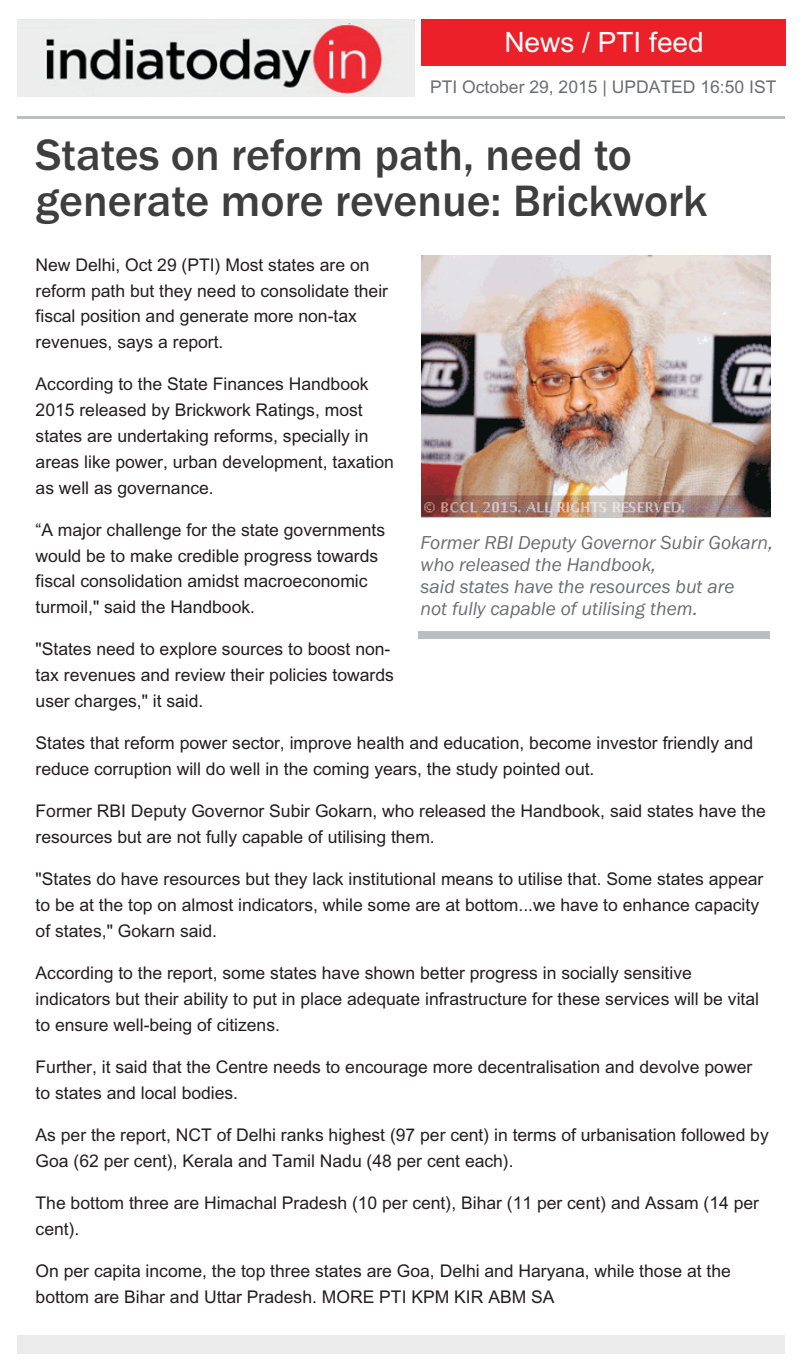
<style>
.page{position:relative;width:802px;height:1371px;background:#fff}
.page>*{position:absolute;margin:0;border:0;box-sizing:border-box;transform-origin:0 0}
.t1{font:500 45.5px/46.6px "Franklin Gothic";color:#3e3e3f}
.t2{font:28px "Arial Unicode MS";color:#fff}
.t3{font:italic 19.43px/22.1px "Franklin Gothic";color:#6c6d70}
.t4{font:17.5px/25.7px "Arial Unicode MS";color:#231f20}
.t5{font:17.5px "Arial Unicode MS";color:#6c6d70}
</style>
<div class="page">
<div style="left:420px;top:19px;width:364px;height:46px;background:#ec2029"></div>
<hr style="left:17px;top:117px;width:767px;height:2px;background:#bcbdc0">
<div style="left:17px;top:1335px;width:767px;height:18px;background:#ebebec"></div>
<img style="left:421px;top:255px;width:348px;height:262px">
<div style="left:418px;top:631px;width:351px;height:7px;background:#bcbdc0"></div>
<img style="left:17px;top:19px;width:397px;height:78px">
<h2 class="t2" style="left:504px;top:32px;width:201px">News / PTI feed</h2>
<p class="t5" style="left:430px;top:80px;width:347px">PTI October 29, 2015 | UPDATED 16:50 IST</p>
<h1 class="t1" style="left:36px;top:135px;width:673px">States on reform path, need to generate more revenue: Brickwork</h1>
<p class="t4" style="left:36px;top:253px;width:354px">New Delhi, Oct 29 (PTI) Most states are on reform path but they need to consolidate their fiscal position and generate more non-tax revenues, says a report.</p>
<p class="t4" style="left:36px;top:373px;width:359px">According to the State Finances Handbook 2015 released by Brickwork Ratings, most states are undertaking reforms, specially in areas like power, urban development, taxation as well as governance.</p>
<p class="t4" style="left:36px;top:518px;width:351px">“A major challenge for the state governments would be to make credible progress towards fiscal consolidation amidst macroeconomic turmoil," said the Handbook.</p>
<p class="t4" style="left:36px;top:638px;width:359px">"States need to explore sources to boost non&shy;tax revenues and review their policies towards user charges," it said.</p>
<p class="t4" style="left:36px;top:731px;width:718px">States that reform power sector, improve health and education, become investor friendly and reduce corruption will do well in the coming years, the study pointed out.</p>
<p class="t4" style="left:36px;top:799px;width:731px">Former RBI Deputy Governor Subir Gokarn, who released the Handbook, said states have the resources but are not fully capable of utilising them.</p>
<p class="t4" style="left:36px;top:867px;width:728px">"States do have resources but they lack institutional means to utilise that. Some states appear to be at the top on almost indicators, while some are at bottom...we have to enhance capacity of states," Gokarn said.</p>
<p class="t4" style="left:36px;top:961px;width:724px">According to the report, some states have shown better progress in socially sensitive indicators but their ability to put in place adequate infrastructure for these services will be vital to ensure well-being of citizens.</p>
<p class="t4" style="left:36px;top:1055px;width:717px">Further, it said that the Centre needs to encourage more decentralisation and devolve power to states and local bodies.</p>
<p class="t4" style="left:36px;top:1123px;width:734px">As per the report, NCT of Delhi ranks highest (97 per cent) in terms of urbanisation followed by<br>Goa (62 per cent), Kerala and Tamil Nadu (48 per cent each).</p>
<p class="t4" style="left:36px;top:1191px;width:724px">The bottom three are Himachal Pradesh (10 per cent), Bihar (11 per cent) and Assam (14 per cent).</p>
<p class="t4" style="left:36px;top:1259px;width:696px">On per capita income, the top three states are Goa, Delhi and Haryana, while those at the bottom are Bihar and Uttar Pradesh. MORE PTI KPM KIR ABM SA</p>
<p class="t3" style="left:420px;top:532px;width:354px">Former RBI Deputy Governor Subir Gokarn, who released the Handbook,<br>said states have the resources but are<br>not fully capable of utilising them.</p>
</div>
